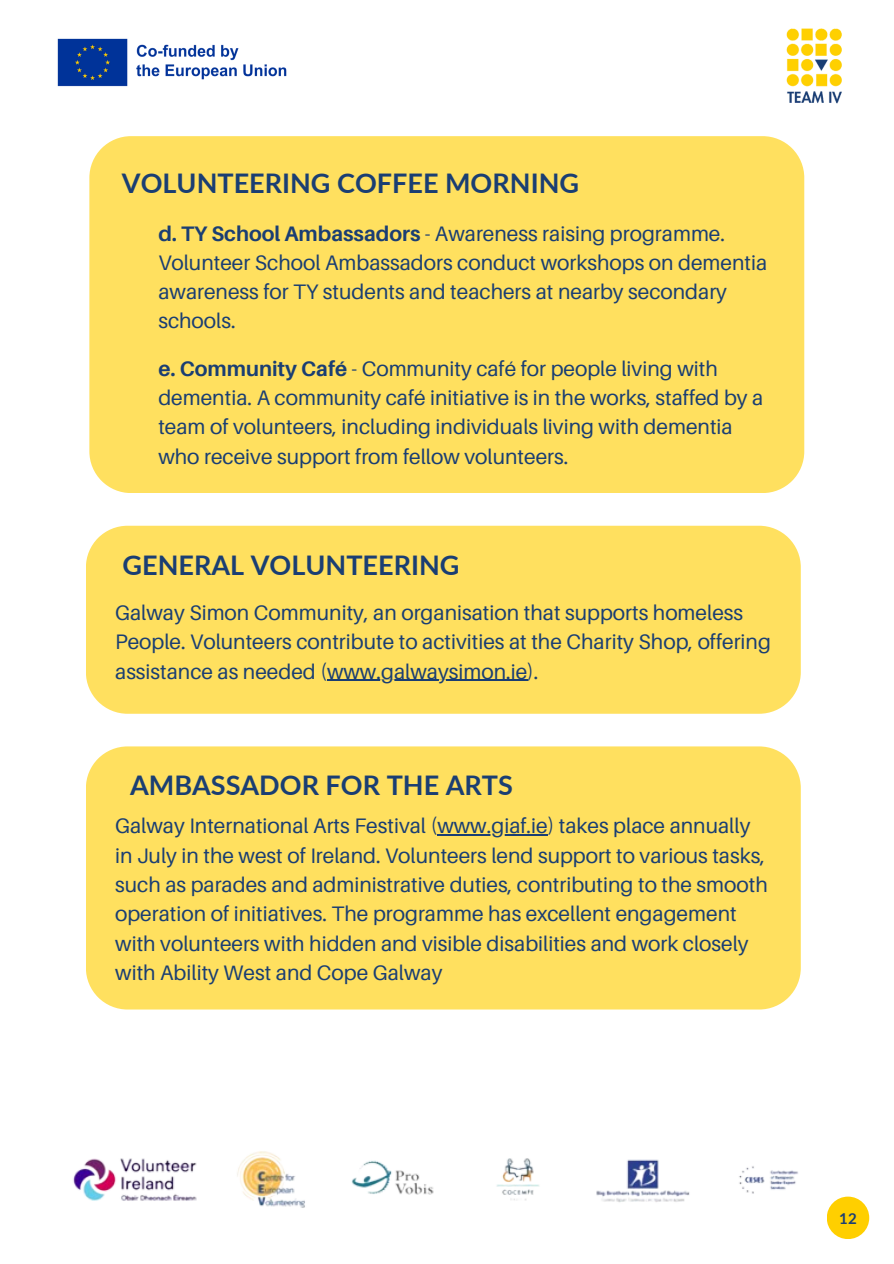
<style>
.page{position:relative;width:894px;height:1264px;background:#fff}
.page>*{position:absolute;margin:0;border:0;box-sizing:border-box;transform-origin:0 0}
.t1{font:700 27px "Lato";color:#1a3e73}
.t2{font:21px/29.2px "Aileron";color:#1a3e73}
.t3{font:700 15px "Lato";color:#1a3e74}
.s1{font-weight:700}
</style>
<div class="page">
<img style="left:73px;top:1151px;width:725px;height:57px">
<div style="left:89px;top:136px;width:715px;height:357px;background:#ffe05f"></div>
<div style="left:86px;top:525px;width:714px;height:188px;background:#ffe05f"></div>
<hr style="left:327px;top:679px;width:200px;height:2px;background:#1a3e73">
<div style="left:86px;top:746px;width:714px;height:263px;background:#ffe05f"></div>
<hr style="left:437px;top:834px;width:110px;height:1px;background:#1a3e73">
<div style="left:826px;top:1196px;width:43px;height:42px;background:#ffcf00;border-radius:50%"></div>
<img style="left:57px;top:38px;width:230px;height:49px">
<img style="left:786px;top:28px;width:56px;height:76px">
<p class="t1" style="left:122px;top:166px;width:458px">VOLUNTEERING COFFEE MORNING</p>
<h1 class="t2" style="left:158px;top:218px;width:610px"><span class="s1">d. TY School Ambassadors</span> - Awareness raising programme.<br>Volunteer School Ambassadors conduct workshops on dementia awareness for TY students and teachers at nearby secondary schools.</h1>
<p class="t2" style="left:158px;top:353px;width:606px"><span class="s1">e. Community Café</span> - Community café for people living with dementia. A community café initiative is in the works, staffed by a team of volunteers, including individuals living with dementia who receive support from fellow volunteers.</p>
<p class="t1" style="left:123px;top:548px;width:338px">GENERAL VOLUNTEERING</p>
<h1 class="t2" style="left:115px;top:597px;width:657px">Galway Simon Community, an organisation that supports homeless<br>People. Volunteers contribute to activities at the Charity Shop, offering assistance as needed (www.galwaysimon.ie).</h1>
<h1 class="t1" style="left:130px;top:768px;width:384px">AMBASSADOR FOR THE ARTS</h1>
<p class="t2" style="left:115px;top:811px;width:636px">Galway International Arts Festival (www.giaf.ie) takes place annually</p>
<p class="t2" style="left:115px;top:840px;width:654px">in July in the west of Ireland. Volunteers lend support to various tasks, such as parades and administrative duties, contributing to the smooth operation of initiatives. The programme has excellent engagement with volunteers with hidden and visible disabilities and work closely with Ability West and Cope Galway</p>
<p class="t3" style="left:839px;top:1208px;width:19px">12</p>
</div>
